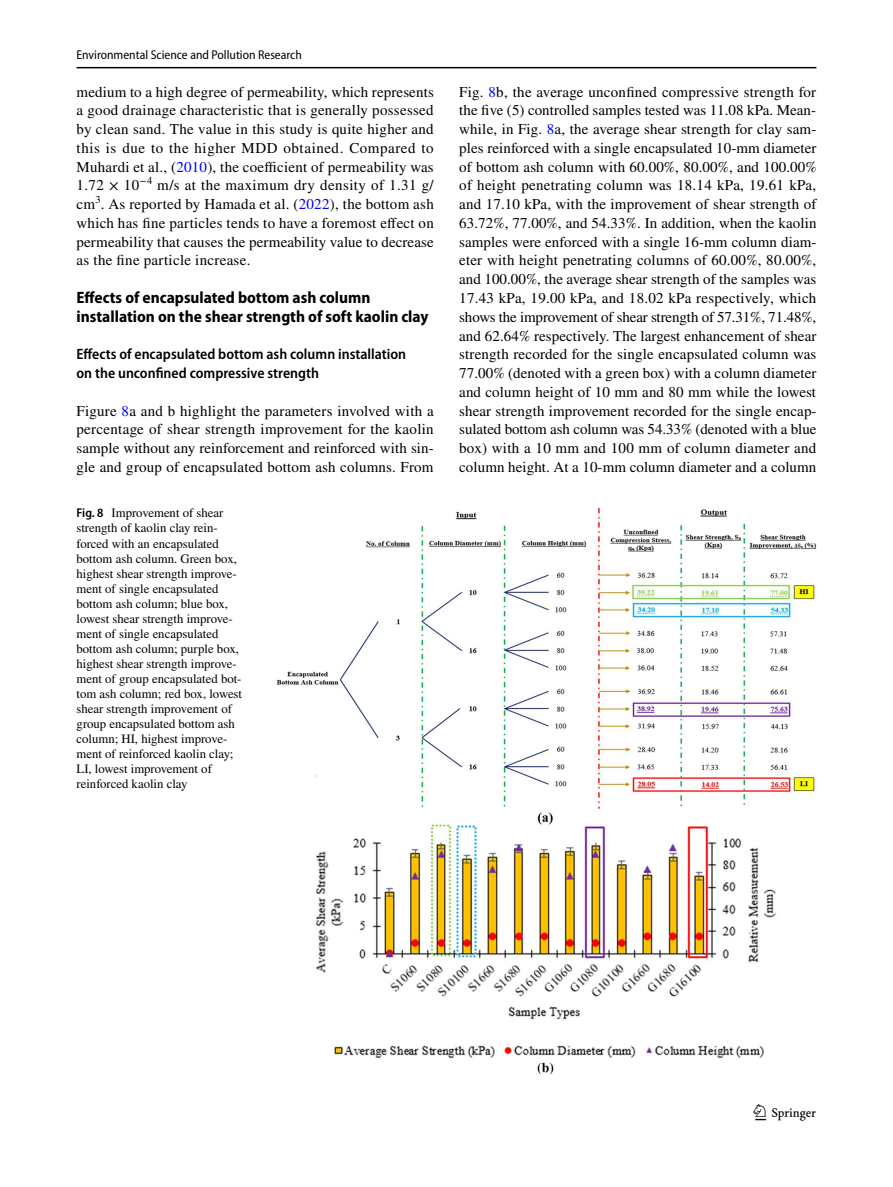
<style>
.page{position:relative;width:893px;height:1187px;background:#fff}
.page>*{position:absolute;margin:0;border:0;box-sizing:border-box;transform-origin:0 0}
.t1{font:22.5px "Springnew Regular 3";color:#000}
.t2{font:700 semi-condensed 16.5px/18.8px "Myriad Pro";color:#000}
.t3{font:15px/18.8px "STIX";letter-spacing:.01em;color:#000;text-align:justify}
.t4{font:600 semi-condensed 15px/18.8px "Myriad Pro";color:#000}
.t5{font:12.75px/15px "STIX";color:#000}
.t6{font:semi-condensed 12.75px "Myriad Pro";color:#000}
.s1{color:#00f}
.s2{font-family:"Myriad Pro";font-weight:600;font-stretch:semi-condensed}
</style>
<div class="page">
<hr style="left:77px;top:67px;width:739px;height:1px;background:#000">
<img style="left:276px;top:508px;width:540px;height:565px">
<p class="t6" style="left:77px;top:48px;width:227px">Environmental Science and Pollution Research</p>
<p class="t3" style="left:77px;top:83px;width:359px">medium to a high degree of permeability, which represents a good drainage characteristic that is generally possessed by clean sand. The value in this study is quite higher and this is due to the higher MDD obtained. Compared to Muhardi et al., (<span class="s1">2010</span>), the coefficient of permeability was 1.72 × 10<sup>−4</sup> m/s at the maximum dry density of 1.31 g/ cm<sup>3</sup>. As reported by Hamada et al. (<span class="s1">2022</span>), the bottom ash which has fine particles tends to have a foremost effect on permeability that causes the permeability value to decrease as the fine particle increase.</p>
<p class="t2" style="left:77px;top:288px;width:353px">Effects of encapsulated bottom ash column installation on the shear strength of soft kaolin clay</p>
<p class="t4" style="left:77px;top:345px;width:331px">Effects of encapsulated bottom ash column installation on the unconfined compressive strength</p>
<p class="t3" style="left:77px;top:402px;width:359px">Figure <span class="s1">8</span>a and b highlight the parameters involved with a percentage of shear strength improvement for the kaolin sample without any reinforcement and reinforced with sin&shy;gle and group of encapsulated bottom ash columns. From</p>
<p class="t5" style="left:77px;top:506px;width:167px"><span class="s2">Fig. 8</span> Improvement of shear strength of kaolin clay rein&shy;forced with an encapsulated bottom ash column. Green box, highest shear strength improve&shy;ment of single encapsulated bottom ash column; blue box, lowest shear strength improve&shy;ment of single encapsulated bottom ash column; purple box, highest shear strength improve&shy;ment of group encapsulated bot&shy;tom ash column; red box, lowest shear strength improvement of group encapsulated bottom ash column; HI, highest improve&shy;ment of reinforced kaolin clay;<br>LI, lowest improvement of reinforced kaolin clay</p>
<p class="t3" style="left:459px;top:83px;width:359px">Fig. <span class="s1">8</span>b, the average unconfined compressive strength for the five (5) controlled samples tested was 11.08 kPa. Mean&shy;while, in Fig. <span class="s1">8</span>a, the average shear strength for clay sam&shy;ples reinforced with a single encapsulated 10-mm diameter of bottom ash column with 60.00%, 80.00%, and 100.00% of height penetrating column was 18.14 kPa, 19.61 kPa, and 17.10 kPa, with the improvement of shear strength of 63.72%, 77.00%, and 54.33%. In addition, when the kaolin samples were enforced with a single 16-mm column diam&shy;eter with height penetrating columns of 60.00%, 80.00%, and 100.00%, the average shear strength of the samples was 17.43 kPa, 19.00 kPa, and 18.02 kPa respectively, which shows the improvement of shear strength of 57.31%, 71.48%, and 62.64% respectively. The largest enhancement of shear strength recorded for the single encapsulated column was 77.00% (denoted with a green box) with a column diameter and column height of 10 mm and 80 mm while the lowest shear strength improvement recorded for the single encap&shy;sulated bottom ash column was 54.33% (denoted with a blue box) with a 10 mm and 100 mm of column diameter and column height. At a 10-mm column diameter and a column</p>
<h1 class="t1" style="left:755px;top:1104px;width:62px">1 3</h1>
</div>
